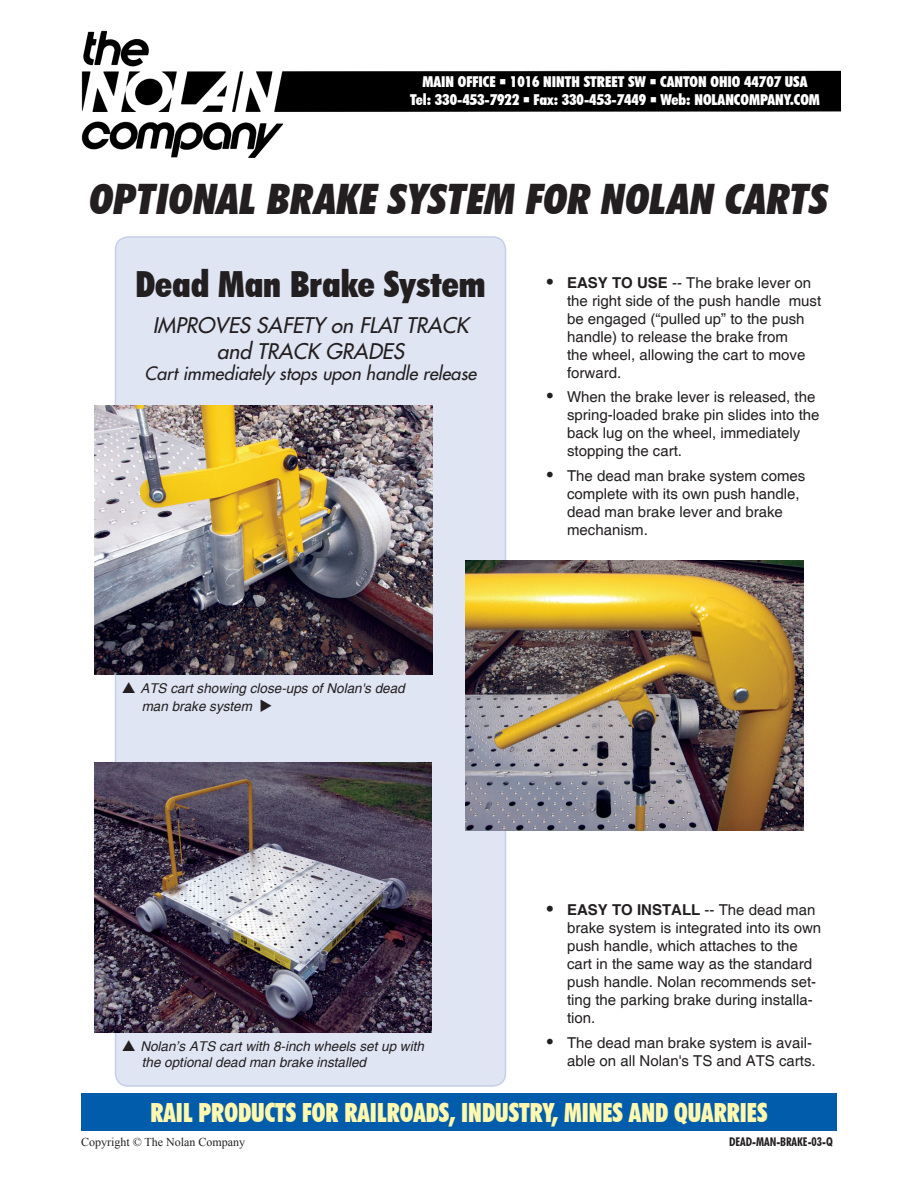
<style>
.page{position:relative;width:918px;height:1188px;background:#fff}
.page>*{position:absolute;margin:0;border:0;box-sizing:border-box;transform-origin:0 0}
.t1{font:italic 900 condensed 42px "Futura BT";letter-spacing:.005em;color:#231f20}
.t2{font:900 condensed 36px "Futura BT";color:#231f20}
.t3{font:900 condensed 26.4px "Futura BT";color:#fff8ae;scale:.91 1}
.t4{font:italic 500 21px "Futura Std";color:#231f20}
.t5{font:italic 500 18px "Futura Std";color:#231f20}
.t6{font:15px/18px "Helvetica";color:#231f20}
.t7{font:900 condensed 15px "Futura BT";color:#fff}
.t8{font:italic 13.5px/18px "Helvetica";color:#231f20}
.t9{font:12px "Times New Roman";color:#231f20}
.t10{font:700 condensed 12px "Futura BT";color:#231f20}
.s1{font-weight:700;font-size:18px}
.s2{font-weight:700}
.s3{font-size:18px}
</style>
<div class="page">
<div style="left:115px;top:237px;width:390px;height:849px;background:#e0e5f3;border-radius:13px"></div>
<img style="left:94px;top:763px;width:338px;height:270px">
<img style="left:95px;top:405px;width:337px;height:270px">
<img style="left:466px;top:560px;width:337px;height:270px">
<div style="left:81px;top:1094px;width:756px;height:37px;background:#015dab"></div>
<img style="left:81px;top:30px;width:759px;height:129px">
<p class="t7" style="left:422px;top:73px;width:387px">MAIN OFFICE ■ 1016 NINTH STREET SW ■ CANTON OHIO 44707 USA</p>
<p class="t7" style="left:410px;top:91px;width:411px">Tel: 330-453-7922 ■ Fax: 330-453-7449 ■ Web: NOLANCOMPANY.COM</p>
<p class="t1" style="left:90px;top:174px;width:740px">OPTIONAL BRAKE SYSTEM FOR NOLAN CARTS</p>
<p class="t2" style="left:135px;top:263px;width:352px">Dead Man Brake System</p>
<p class="t4" style="left:153px;top:312px;width:322px">IMPROVES SAFETY on FLAT TRACK</p>
<p class="t4" style="left:217px;top:338px;width:194px">and TRACK GRADES</p>
<p class="t5" style="left:145px;top:362px;width:337px">Cart immediately stops upon handle release</p>
<p class="t8" style="left:140px;top:680px;width:266px">ATS cart showing close-ups of Nolan's dead man brake system ◆</p>
<p class="t6" style="left:567px;top:274px;width:256px;text-indent:-20px"><span class="s1">•</span> <span class="s2">EASY TO USE</span> -- The brake lever on the right side of the push handle must be engaged (“pulled up” to the push handle) to release the brake from<br>the wheel, allowing the cart to move forward.</p>
<p class="t6" style="left:567px;top:389px;width:254px;text-indent:-20px"><span class="s3">•</span> When the brake lever is released, the spring-loaded brake pin slides into the back lug on the wheel, immediately stopping the cart.</p>
<p class="t6" style="left:567px;top:467px;width:240px;text-indent:-20px"><span class="s3">•</span> The dead man brake system comes complete with its own push handle, dead man brake lever and brake mechanism.</p>
<p class="t8" style="left:140px;top:1039px;width:285px;line-height:16.2px">Nolan’s ATS cart with 8-inch wheels set up with the optional dead man brake installed</p>
<p class="t6" style="left:567px;top:902px;width:256px;text-indent:-20px"><span class="s1">•</span> <span class="s2">EASY TO INSTALL</span> -- The dead man brake system is integrated into its own push handle, which attaches to the cart in the same way as the standard push handle. Nolan recommends set&shy;ting the parking brake during installa&shy;tion.</p>
<p class="t6" style="left:547px;top:1034px;width:271px;text-align:right"><span class="s3">•</span> The dead man brake system is avail&shy;able on all Nolan's TS and ATS carts.</p>
<p class="t3" style="left:151px;top:1097px;width:679px">RAIL PRODUCTS FOR RAILROADS, INDUSTRY, MINES AND QUARRIES</p>
<p class="t9" style="left:81px;top:1134px;width:166px">Copyright © The Nolan Company</p>
<p class="t10" style="left:729px;top:1135px;width:106px">DEAD-MAN-BRAKE-03-Q</p>
</div>
